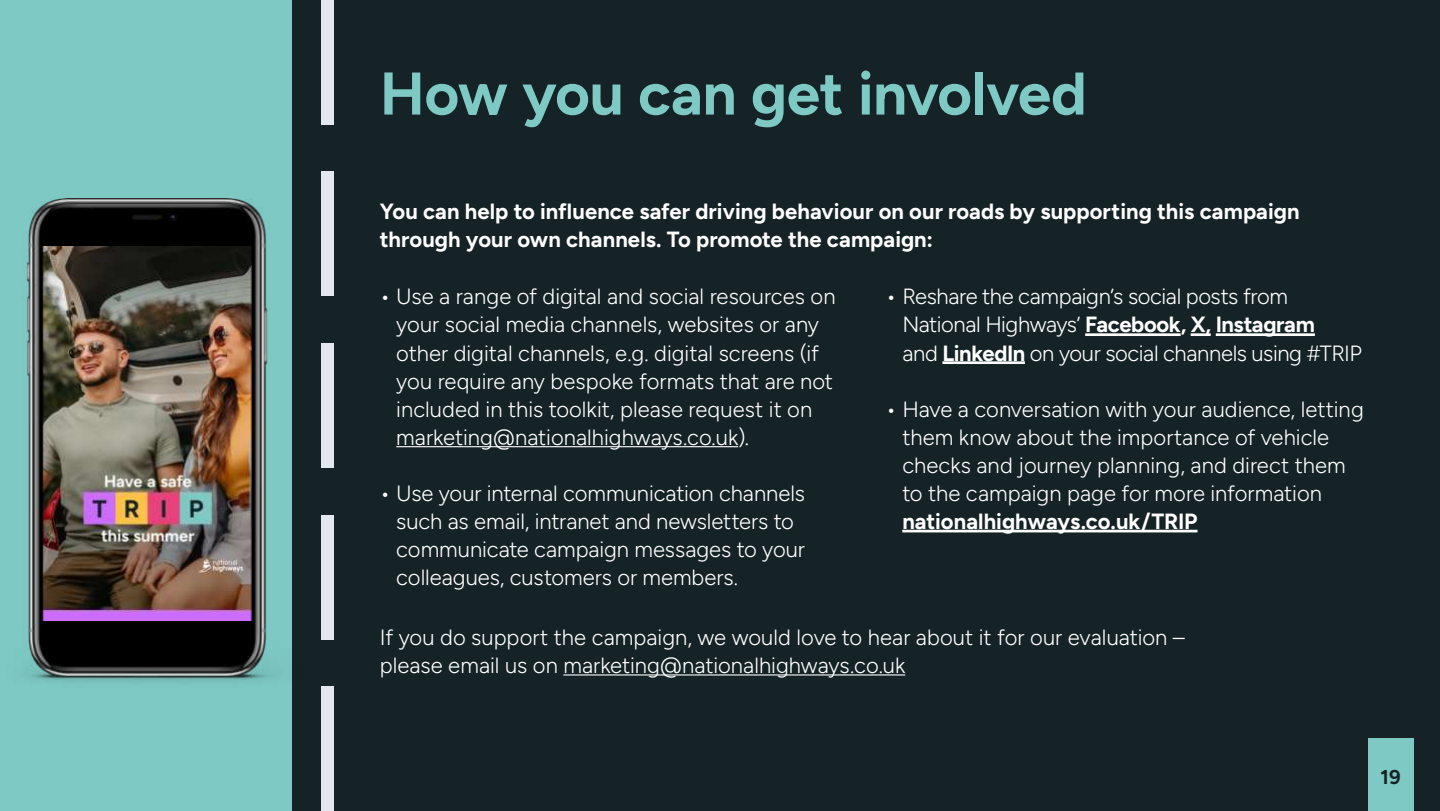
<style>
.page{position:relative;width:1440px;height:811px;background:#fff}
.page>*{position:absolute;margin:0;border:0;box-sizing:border-box;transform-origin:0 0}
.t1{font:300 60px "Figtree";letter-spacing:-.005em;color:#7ec9c4}
.t2{font:300 22px/28px "Figtree";color:#fff}
.t3{font:300 22px/28px "Figtree";letter-spacing:-.02em;color:#fff}
.t4{font:300 20px "Figtree";color:#152326}
</style>
<div class="page">
<div style="left:0;top:0;width:943px;height:811px;background:#7ec9c4"></div>
<div style="left:293px;top:0;width:1147px;height:811px;background:#152326"></div>
<div style="left:321px;top:515px;width:12px;height:124px;background:#e2e8ed"></div>
<div style="left:321px;top:686px;width:12px;height:125px;background:#e2e8ed"></div>
<div style="left:321px;top:171px;width:12px;height:125px;background:#e2e8ed"></div>
<div style="left:321px;top:343px;width:12px;height:124px;background:#e2e8ed"></div>
<div style="left:321px;top:0;width:12px;height:124px;background:#e2e8ed"></div>
<div style="left:1368px;top:738px;width:45px;height:72px;background:#7ec9c4"></div>
<hr style="left:396px;top:446px;width:342px;height:1px;background:#fff">
<hr style="left:1085px;top:333px;width:96px;height:3px;background:#fff">
<hr style="left:1191px;top:333px;width:20px;height:3px;background:#fff">
<hr style="left:1216px;top:333px;width:99px;height:3px;background:#fff">
<hr style="left:942px;top:361px;width:83px;height:3px;background:#fff">
<hr style="left:902px;top:530px;width:295px;height:2px;background:#fff">
<hr style="left:563px;top:674px;width:342px;height:1px;background:#fff">
<img style="left:26px;top:198px;width:267px;height:495px">
<h1 class="t1" style="left:380px;top:70px;width:708px">How you can get involved</h1>
<p class="t2" style="left:380px;top:199px;width:921px">You can help to influence safer driving behaviour on our roads by supporting this campaign through your own channels. To promote the campaign:</p>
<p class="t2" style="left:396px;top:284px;width:441px;text-indent:-16px">• Use a range of digital and social resources on your social media channels, websites or any other digital channels, e.g. digital screens (if you require any bespoke formats that are not included in this toolkit, please request it on marketing@nationalhighways.co.uk).</p>
<p class="t2" style="left:396px;top:480px;width:410px;text-indent:-16px">• Use your internal communication channels such as email, intranet and newsletters to communicate campaign messages to your colleagues, customers or members.</p>
<p class="t3" style="left:902px;top:284px;width:461px;text-indent:-16px">• Reshare the campaign’s social posts from<br>National Highways’ Facebook, X, Instagram<br>and LinkedIn on your social channels using #TRIP</p>
<p class="t2" style="left:902px;top:396px;width:463px;text-indent:-16px">• Have a conversation with your audience, letting them know about the importance of vehicle checks and journey planning, and direct them to the campaign page for more information nationalhighways.co.uk/TRIP</p>
<p class="t2" style="left:380px;top:624px;width:807px">If you do support the campaign, we would love to hear about it for our evaluation – please email us on marketing@nationalhighways.co.uk</p>
<p class="t4" style="left:1381px;top:769px;width:22px">19</p>
</div>
